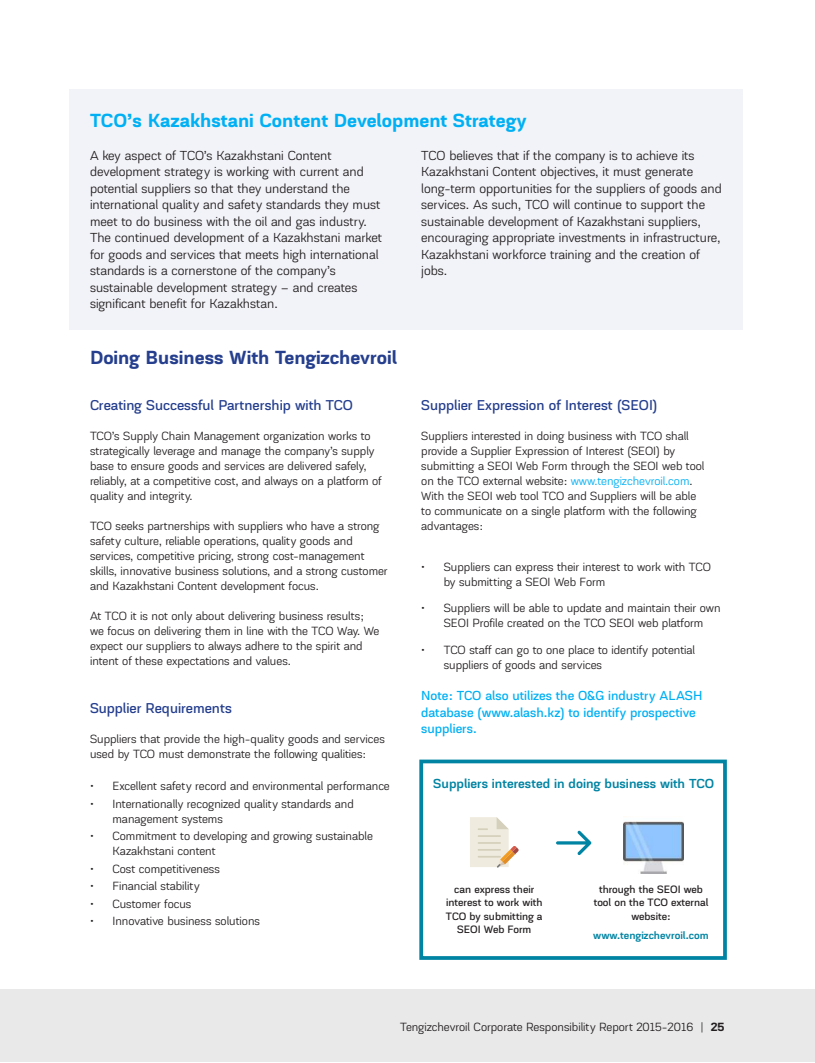
<style>
.page{position:relative;width:815px;height:1063px;background:#fff}
.page>*{position:absolute;margin:0;border:0;box-sizing:border-box;transform-origin:0 0}
.t1{font:700 20px "Akzentica 4 F";color:#00b0f4}
.t2{font:700 20px "Akzentica 4 F";color:#253f8e}
.t3{font:15px "Akzentica 4 F Medium";color:#253f8e}
.t4{font:13.75px/16.5px "Akzentica 4 F";color:#231f20}
.t5{font:13.75px/16.5px "Akzentica 4 F Medium";color:#00b0f4}
.t6{font:700 13.75px "Akzentica 4 F Semi";color:#0084a3}
.t7{font:12.5px/15px "Akzentica 4 F";color:#231f20}
.t8{font:11.25px/13.5px "Akzentica 4 F Medium";color:#231f20;text-align:center}
.t9{font:700 11.25px "Akzentica 4 F Semi";color:#0084a3}
.s1{color:#00b0f4}
.s2{font-weight:700}
</style>
<div class="page">
<div style="left:69px;top:90px;width:673px;height:240px;background:#f2f3f8"></div>
<div style="left:419px;top:760px;width:308px;height:200px;border:4px solid #0084a3"></div>
<svg style="left:556px;top:831px;width:35px;height:24px"></svg>
<svg style="left:470px;top:817px;width:49px;height:51px"></svg>
<img style="left:624px;top:816px;width:59px;height:57px">
<div style="left:0;top:990px;width:815px;height:72px;background:#e9e9e9"></div>
<h1 class="t1" style="left:90px;top:106px;width:438px">TCO’s Kazakhstani Content Development Strategy</h1>
<p class="t4" style="left:90px;top:146px;width:294px">A key aspect of TCO’s Kazakhstani Content development strategy is working with current and potential suppliers so that they understand the international quality and safety standards they must meet to do business with the oil and gas industry.<br>The continued development of a Kazakhstani market for goods and services that meets high international standards is a cornerstone of the company’s sustainable development strategy – and creates significant benefit for Kazakhstan.</p>
<h1 class="t2" style="left:90px;top:342px;width:309px">Doing Business With Tengizchevroil</h1>
<p class="t3" style="left:90px;top:394px;width:265px">Creating Successful Partnership with TCO</p>
<p class="t7" style="left:90px;top:427px;width:293px">TCO’s Supply Chain Management organization works to strategically leverage and manage the company’s supply base to ensure goods and services are delivered safely, reliably, at a competitive cost, and always on a platform of quality and integrity.</p>
<p class="t7" style="left:90px;top:517px;width:299px">TCO seeks partnerships with suppliers who have a strong safety culture, reliable operations, quality goods and services, competitive pricing, strong cost-management skills, innovative business solutions, and a strong customer and Kazakhstani Content development focus.</p>
<p class="t7" style="left:90px;top:607px;width:291px">At TCO it is not only about delivering business results; we focus on delivering them in line with the TCO Way. We expect our suppliers to always adhere to the spirit and intent of these expectations and values.</p>
<p class="t3" style="left:90px;top:697px;width:143px">Supplier Requirements</p>
<p class="t7" style="left:90px;top:730px;width:297px">Suppliers that provide the high-quality goods and services used by TCO must demonstrate the following qualities:</p>
<p class="t7" style="left:90px;top:778px;width:301px">• Excellent safety record and environmental performance</p>
<p class="t7" style="left:112px;top:795px;width:243px;text-indent:-22px">• Internationally recognized quality standards and management systems</p>
<p class="t7" style="left:112px;top:828px;width:262px;text-indent:-22px">• Commitment to developing and growing sustainable<br>Kazakhstani сontent</p>
<p class="t7" style="left:90px;top:860px;width:132px">• Cost competitiveness</p>
<p class="t7" style="left:90px;top:878px;width:111px">• Financial stability</p>
<p class="t7" style="left:90px;top:895px;width:103px">• Customer focus</p>
<p class="t7" style="left:90px;top:913px;width:172px">• Innovative business solutions</p>
<p class="t4" style="left:421px;top:146px;width:302px">TCO believes that if the company is to achieve its Kazakhstani Content objectives, it must generate long-term opportunities for the suppliers of goods and services. As such, TCO will continue to support the sustainable development of Kazakhstani suppliers, encouraging appropriate investments in infrastructure, Kazakhstani workforce training and the creation of jobs.</p>
<p class="t3" style="left:421px;top:394px;width:238px">Supplier Expression of Interest (SEOI)</p>
<p class="t7" style="left:421px;top:427px;width:285px">Suppliers interested in doing business with TCO shall provide a Supplier Expression of Interest (SEOI) by submitting a SEOI Web Form through the SEOI web tool on the TCO external website: <span class="s1">www.tengizchevroil.com</span>.<br>With the SEOI web tool TCO and Suppliers will be able to communicate on a single platform with the following advantages:</p>
<p class="t7" style="left:444px;top:559px;width:269px;text-indent:-22px">• Suppliers can express their interest to work with TCO by submitting a SEOI Web Form</p>
<p class="t7" style="left:421px;top:600px;width:301px;text-align:center">• Suppliers will be able to update and maintain their own<br>SEOI Profile created on the TCO SEOI web platform</p>
<p class="t7" style="left:444px;top:641px;width:253px;text-indent:-22px">• TCO staff can go to one place to identify potential suppliers of goods and services</p>
<p class="t5" style="left:421px;top:686px;width:283px">Note: TCO also utilizes the O&amp;G industry ALASH database (www.alash.kz) to identify prospective suppliers.</p>
<p class="t6" style="left:433px;top:773px;width:282px">Suppliers interested in doing business with TCO</p>
<p class="t8" style="left:446px;top:881px;width:98px">can express their interest to work with<br>TCO by submitting a<br>SEOI Web Form</p>
<p class="t8" style="left:594px;top:881px;width:116px">through the SEOI web tool on the TCO external website:</p>
<p class="t9" style="left:593px;top:927px;width:117px">www.tengizchevroil.com</p>
<p class="t7" style="left:400px;top:1018px;width:326px">Tengizchevroil Corporate Responsibility Report 2015-2016 | <span class="s2">25</span></p>
</div>
